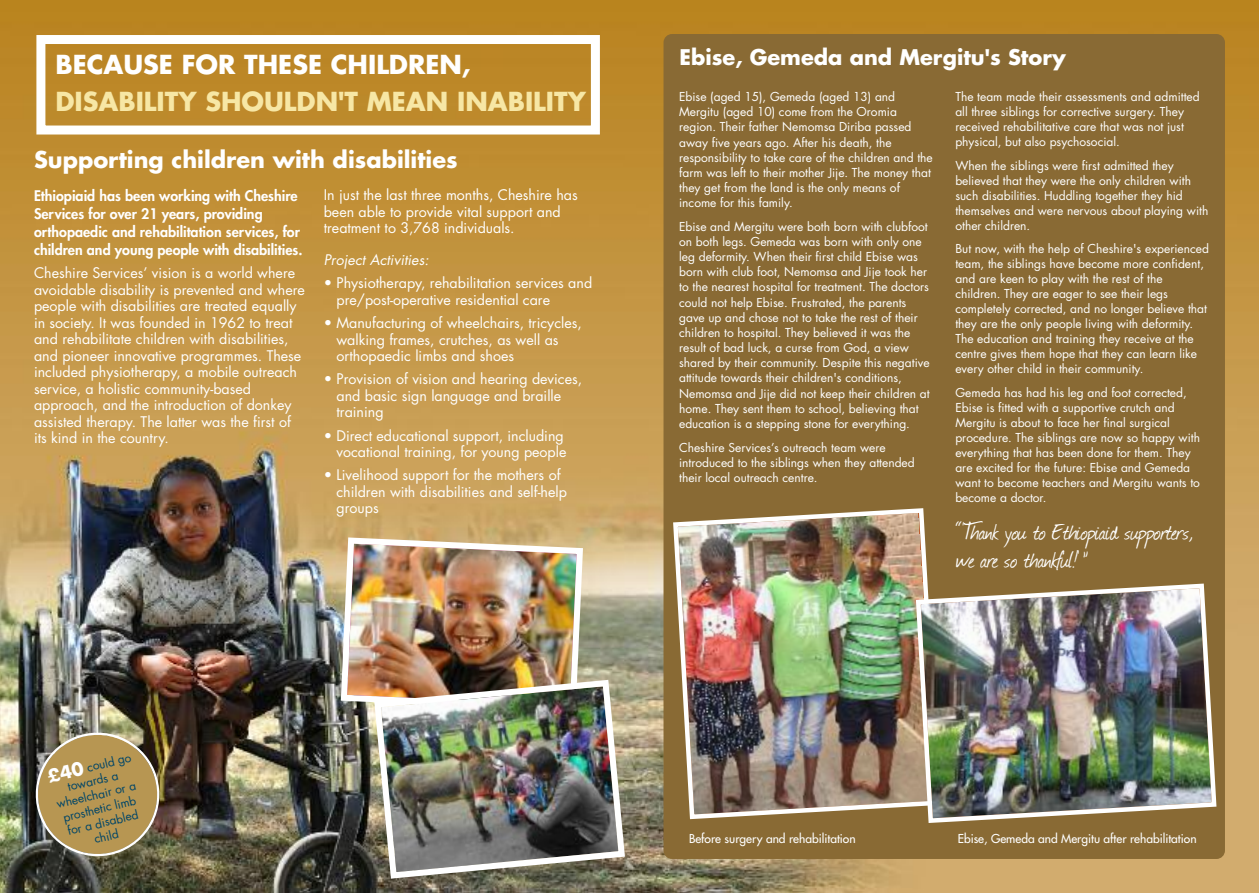
<style>
.page{position:relative;width:1259px;height:893px;background:#fff}
.page>*{position:absolute;margin:0;border:0;box-sizing:border-box;transform-origin:0 0}
.t1{font:27px/28.5px "Journal";color:#fff}
.t2{font:700 25.5px "Futura LT";color:#f7e7a5}
.t3{font:700 25.5px "Futura LT";color:#fff}
.t4{font:700 22.5px "Futura LT";color:#fff}
.t5{font:700 21px "Futura LT";color:#fff}
.t6{font:14.25px/16.5px "Futura LT";color:#fff}
.t7{font:800 14.25px/18px "Futura LT";color:#fff}
.t8{font:italic 14.25px "Futura LT";letter-spacing:.005em;color:#fff}
.t9{font:12px/15.1px "Futura LT";color:#fff}
.t10{font:12px "Futura LT";color:#fff}
.t11{font:11.85px/14.2px "Futura LT";color:#004567;text-align:center}
.s1{font-weight:700;font-size:17.7px;color:#fff}
</style>
<div class="page">
<img style="left:0;top:0;width:1259px;height:893px">
<div style="left:663px;top:34px;width:562px;height:825px;background:#896a34;border-radius:9px"></div>
<img style="left:673px;top:508px;width:255px;height:312px">
<img style="left:913px;top:581px;width:304px;height:242px">
<img style="left:338px;top:534px;width:248px;height:180px">
<div style="left:36px;top:35px;width:564px;height:100px;border:9px solid #fff"></div>
<img style="left:371px;top:677px;width:257px;height:205px">
<img style="left:27px;top:724px;width:141px;height:141px">
<h2 class="t3" style="left:55px;top:53px;width:417px">BECAUSE FOR THESE CHILDREN,</h2>
<h2 class="t2" style="left:55px;top:90px;width:532px">DISABILITY SHOULDN'T MEAN INABILITY</h2>
<h3 class="t4" style="left:34px;top:149px;width:425px">Supporting children with disabilities</h3>
<p class="t7" style="left:34px;top:188px;width:270px">Ethiopiaid has been working with Cheshire Services for over 21 years, providing orthopaedic and rehabilitation services, for children and young people with disabilities.</p>
<p class="t6" style="left:34px;top:266px;width:272px">Cheshire Services’ vision is a world where avoidable disability is prevented and where people with disabilities are treated equally in society. It was founded in 1962 to treat and rehabilitate children with disabilities, and pioneer innovative programmes. These included physiotherapy, a mobile outreach service, a holistic community-based approach, and the introduction of donkey assisted therapy. The latter was the first of its kind in the country.</p>
<p class="t6" style="left:324px;top:188px;width:255px">In just the last three months, Cheshire has been able to provide vital support and treatment to 3,768 individuals.</p>
<p class="t8" style="left:324px;top:253px;width:107px">Project Activities:</p>
<p class="t6" style="left:336px;top:276px;width:257px;text-indent:-13px">• Physiotherapy, rehabilitation services and pre/post-operative residential care</p>
<p class="t6" style="left:336px;top:316px;width:247px;text-indent:-13px">• Manufacturing of wheelchairs, tricycles, walking frames, crutches, as well as orthopaedic limbs and shoes</p>
<p class="t6" style="left:336px;top:372px;width:247px;text-indent:-13px">• Provision of vision and hearing devices, and basic sign language and braille training</p>
<p class="t6" style="left:324px;top:428px;width:244px;text-align:right">• Direct educational support, including vocational training, for young people</p>
<p class="t6" style="left:336px;top:468px;width:232px;text-indent:-13px">• Livelihood support for the mothers of children with disabilities and self-help groups</p>
<p class="t11" style="left:47px;top:771px;width:87px;rotate:-14deg"><span class="s1">£40</span> could go towards a wheelchair or a prosthetic limb for a disabled child</p>
<h3 class="t5" style="left:679px;top:48px;width:388px">Ebise, Gemeda and Mergitu's Story</h3>
<p class="t9" style="left:679px;top:90px;width:255px">Ebise (aged 15), Gemeda (aged 13) and Mergitu (aged 10) come from the Oromia region. Their father Nemomsa Diriba passed away five years ago. After his death, the responsibility to take care of the children and the farm was left to their mother Jije. The money that they get from the land is the only means of income for this family.</p>
<p class="t9" style="left:679px;top:220px;width:252px">Ebise and Mergitu were both born with clubfoot on both legs. Gemeda was born with only one leg deformity. When their first child Ebise was born with club foot, Nemomsa and Jije took her to the nearest hospital for treatment. The doctors could not help Ebise. Frustrated, the parents gave up and chose not to take the rest of their children to hospital. They believed it was the result of bad luck, a curse from God, a view shared by their community. Despite this negative attitude towards their children's conditions, Nemomsa and Jije did not keep their children at home. They sent them to school, believing that education is a stepping stone for everything.</p>
<p class="t9" style="left:679px;top:441px;width:237px">Cheshire Services’s outreach team were introduced to the siblings when they attended their local outreach centre.</p>
<p class="t9" style="left:955px;top:90px;width:246px">The team made their assessments and admitted all three siblings for corrective surgery. They received rehabilitative care that was not just physical, but also psychosocial.</p>
<p class="t9" style="left:955px;top:159px;width:254px">When the siblings were first admitted they believed that they were the only children with such disabilities. Huddling together they hid themselves and were nervous about playing with other children.</p>
<p class="t9" style="left:955px;top:242px;width:255px">But now, with the help of Cheshire's experienced team, the siblings have become more confident, and are keen to play with the rest of the children. They are eager to see their legs completely corrected, and no longer believe that they are the only people living with deformity.<br>The education and training they receive at the centre gives them hope that they can learn like every other child in their community.</p>
<p class="t9" style="left:955px;top:386px;width:246px">Gemeda has had his leg and foot corrected, Ebise is fitted with a supportive crutch and Mergitu is about to face her final surgical procedure. The siblings are now so happy with everything that has been done for them. They are excited for the future: Ebise and Gemeda want to become teachers and Mergitu wants to become a doctor.</p>
<h1 class="t1" style="left:955px;top:517px;width:240px">“‘Thank you to Ethiopiaid supporters, we are so thankful!’ ”</h1>
<p class="t10" style="left:689px;top:834px;width:168px">Before surgery and rehabilitation</p>
<p class="t10" style="left:957px;top:834px;width:240px">Ebise, Gemeda and Mergitu after rehabilitation</p>
</div>
